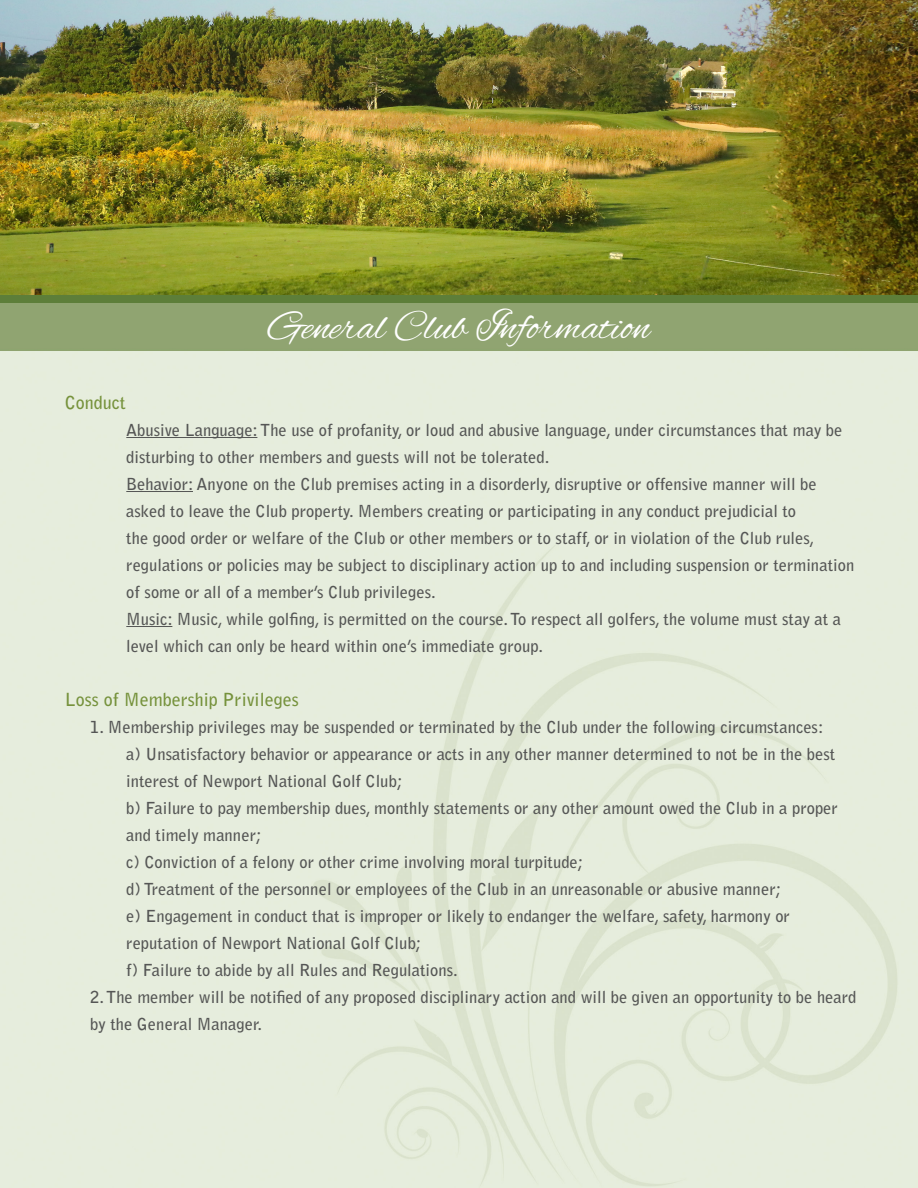
<style>
.page{position:relative;width:918px;height:1188px;background:#fff}
.page>*{position:absolute;margin:0;border:0;box-sizing:border-box;transform-origin:0 0}
.t1{font:42px "Alex Brush";color:#fff}
.t2{font:700 18px "Bell Gothic Std";color:#76923c}
.t3{font:700 16.5px/27px "Bell Gothic Std";color:#555655}
</style>
<div class="page">
<img style="left:0;top:303px;width:918px;height:885px">
<img style="left:0;top:0;width:918px;height:296px">
<hr style="left:126px;top:437px;width:131px;height:1px;background:#555655">
<hr style="left:126px;top:491px;width:67px;height:1px;background:#555655">
<hr style="left:126px;top:626px;width:46px;height:1px;background:#555655">
<div style="left:0;top:296px;width:918px;height:7px;background:#5d7e39"></div>
<p class="t2" style="left:65px;top:391px;width:62px">Conduct</p>
<p class="t1" style="left:268px;top:303px;width:383px">General Club Information</p>
<p class="t3" style="left:126px;top:416px;width:718px">Abusive Language: The use of profanity, or loud and abusive language, under circumstances that may be disturbing to other members and guests will not be tolerated.</p>
<p class="t3" style="left:126px;top:470px;width:730px">Behavior: Anyone on the Club premises acting in a disorderly, disruptive or offensive manner will be asked to leave the Club property. Members creating or participating in any conduct prejudicial to<br>the good order or welfare of the Club or other members or to staff, or in violation of the Club rules, regulations or policies may be subject to disciplinary action up to and including suspension or termination of some or all of a member’s Club privileges.</p>
<p class="t3" style="left:126px;top:605px;width:716px">Music: Music, while golfing, is permitted on the course. To respect all golfers, the volume must stay at a level which can only be heard within one’s immediate group.</p>
<p class="t2" style="left:65px;top:688px;width:235px">Loss of Membership Privileges</p>
<p class="t3" style="left:90px;top:713px;width:735px">1. Membership privileges may be suspended or terminated by the Club under the following circumstances:</p>
<p class="t3" style="left:126px;top:740px;width:711px">a) Unsatisfactory behavior or appearance or acts in any other manner determined to not be in the best interest of Newport National Golf Club;</p>
<p class="t3" style="left:126px;top:794px;width:713px">b) Failure to pay membership dues, monthly statements or any other amount owed the Club in a proper and timely manner;</p>
<p class="t3" style="left:126px;top:848px;width:459px">c) Conviction of a felony or other crime involving moral turpitude;</p>
<p class="t3" style="left:126px;top:875px;width:656px">d) Treatment of the personnel or employees of the Club in an unreasonable or abusive manner;</p>
<p class="t3" style="left:126px;top:902px;width:665px">e) Engagement in conduct that is improper or likely to endanger the welfare, safety, harmony or reputation of Newport National Golf Club;</p>
<p class="t3" style="left:126px;top:956px;width:333px">f) Failure to abide by all Rules and Regulations.</p>
<p class="t3" style="left:90px;top:983px;width:768px">2. The member will be notified of any proposed disciplinary action and will be given an opportunity to be heard by the General Manager.</p>
</div>
